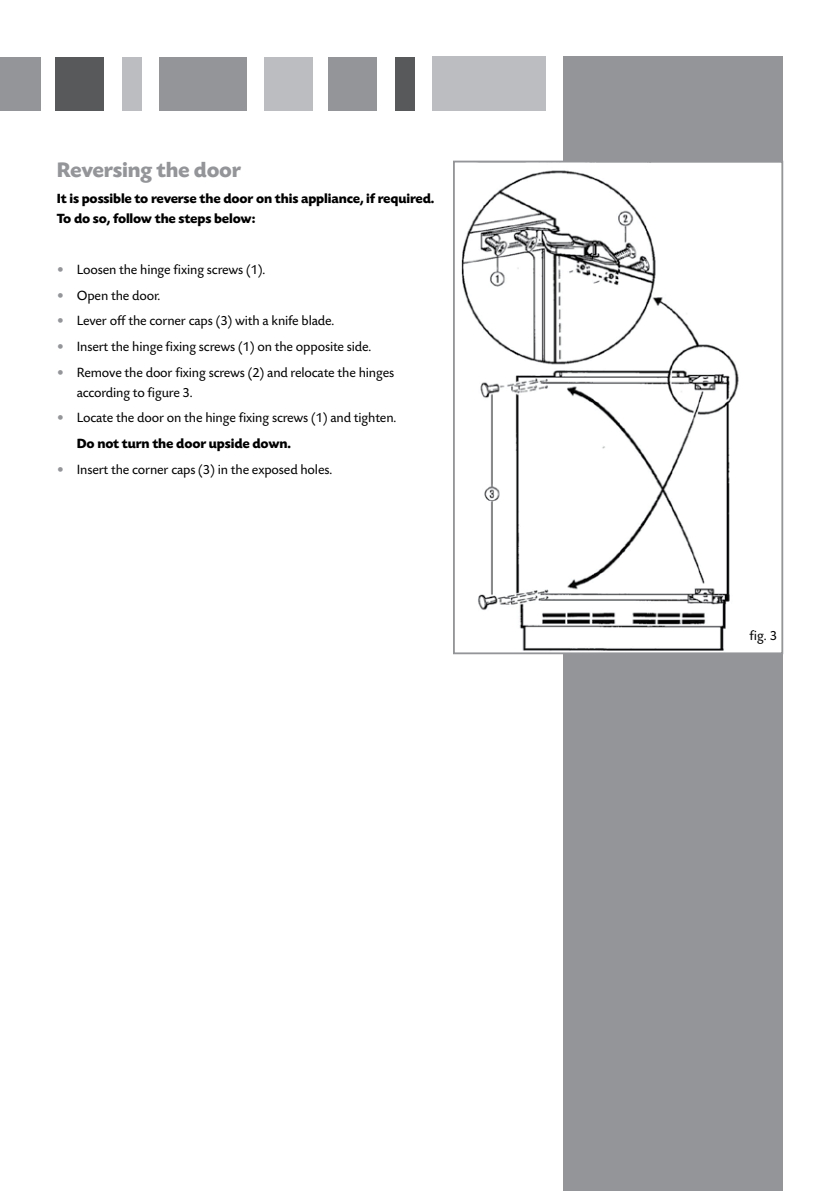
<style>
.page{position:relative;width:840px;height:1191px;background:#fff}
.page>*{position:absolute;margin:0;border:0;box-sizing:border-box;transform-origin:0 0}
.t1{font:700 22px "Today SB";letter-spacing:-.01em;color:#939598}
.t2{font:14px/20px "Today SB";letter-spacing:-.01em;color:#000}
.t3{font:700 14px/20px "Today SB";letter-spacing:-.01em;color:#000}
.s1{color:#939598}
.s2{font-weight:700}
</style>
<div class="page">
<div style="left:563px;top:57px;width:219px;height:1134px;background:#939598"></div>
<div style="left:394px;top:57px;width:20px;height:53px;background:#58595b"></div>
<div style="left:328px;top:57px;width:48px;height:53px;background:#939598"></div>
<div style="left:264px;top:57px;width:48px;height:53px;background:#bcbdc0"></div>
<div style="left:159px;top:57px;width:88px;height:53px;background:#939598"></div>
<div style="left:122px;top:57px;width:19px;height:53px;background:#bcbdc0"></div>
<div style="left:56px;top:57px;width:48px;height:53px;background:#58595b"></div>
<div style="left:0;top:57px;width:40px;height:53px;background:#939598"></div>
<div style="left:432px;top:57px;width:113px;height:54px;background:#bcbdc0"></div>
<img style="left:461px;top:164px;width:318px;height:487px">
<div style="left:453px;top:161px;width:329px;height:493px;border:2px solid #939598"></div>
<h1 class="t1" style="left:57px;top:158px;width:186px">Reversing the door</h1>
<p class="t3" style="left:57px;top:188px;width:379px">It is possible to reverse the door on this appliance, if required.<br>To do so, follow the steps below:</p>
<p class="t2" style="left:57px;top:260px;width:210px"><span class="s1">•</span> Loosen the hinge fixing screws (1).</p>
<p class="t2" style="left:57px;top:286px;width:105px"><span class="s1">•</span> Open the door.</p>
<p class="t2" style="left:57px;top:311px;width:279px"><span class="s1">•</span> Lever off the corner caps (3) with a knife blade.</p>
<p class="t2" style="left:57px;top:337px;width:316px"><span class="s1">•</span> Insert the hinge fixing screws (1) on the opposite side.</p>
<p class="t2" style="left:77px;top:363px;width:319px;text-indent:-20px"><span class="s1">•</span> Remove the door fixing screws (2) and relocate the hinges according to figure 3.</p>
<p class="t2" style="left:77px;top:405px;width:321px;line-height:25.6px;text-indent:-20px"><span class="s1">•</span> Locate the door on the hinge fixing screws (1) and tighten.<br><span class="s2">Do not turn the door upside down.</span></p>
<p class="t2" style="left:57px;top:460px;width:277px"><span class="s1">•</span> Insert the corner caps (3) in the exposed holes.</p>
<p class="t2" style="left:749px;top:626px;width:29px">fig. 3</p>
</div>
